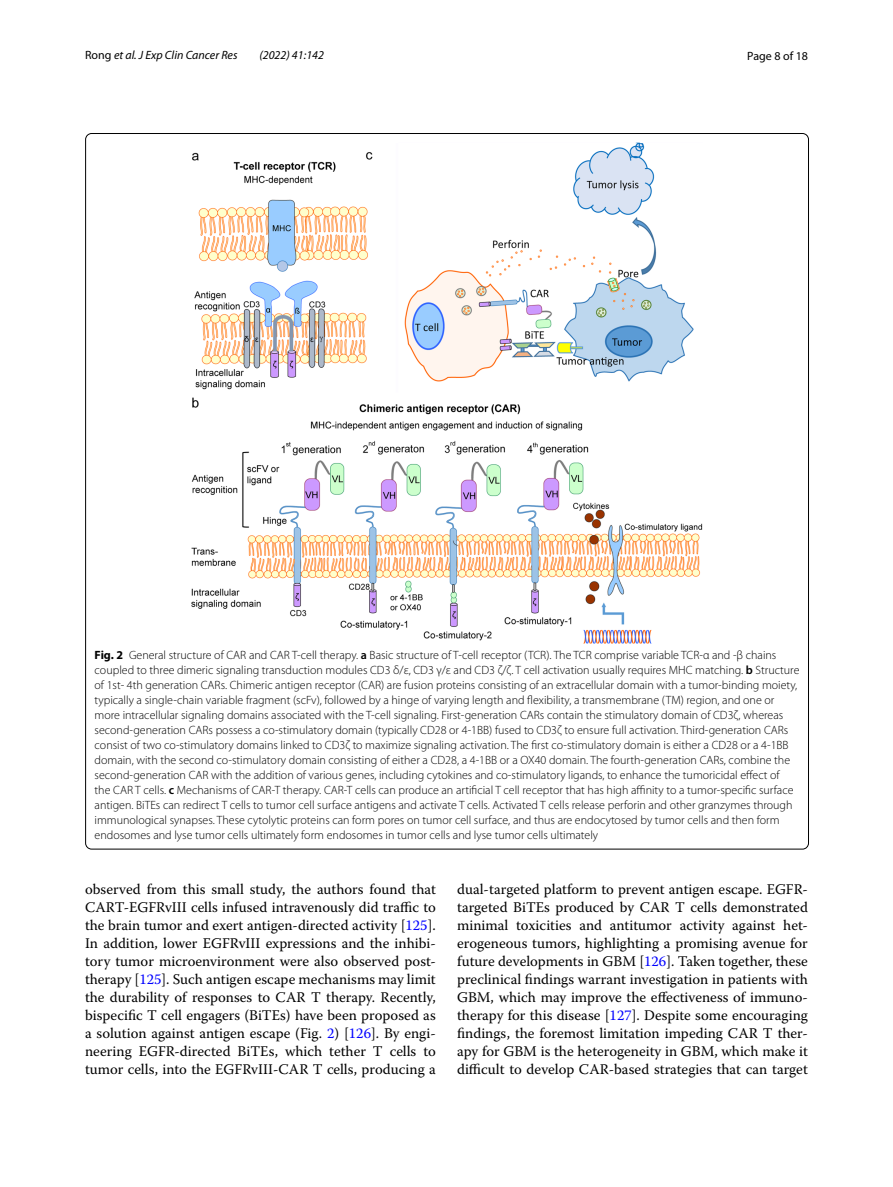
<style>
.page{position:relative;width:893px;height:1187px;background:#fff}
.page>*{position:absolute;margin:0;border:0;box-sizing:border-box;transform-origin:0 0}
.t1{font:14.7px/18px "Warnock Pro";color:#000;text-align:justify}
.t2{font:300 12px/15px "Myriad Pro";color:#000}
.t3{font:italic 12px "Myriad Pro";color:#000}
.t4{font:12px "Myriad Pro";color:#000}
.s1{font-style:normal}
.s2{font-weight:700}
.s3{font-weight:600}
.s4{color:#00f}
</style>
<div class="page">
<img style="left:192px;top:142px;width:510px;height:501px">
<p class="t3" style="left:85px;top:48px;width:154px"><span class="s1">Rong</span> et al. J Exp Clin Cancer Res</p>
<p class="t3" style="left:259px;top:48px;width:66px">(2022) 41:142</p>
<p class="t4" style="left:747px;top:48px;width:62px">Page 8 of 18</p>
<p class="t2" style="left:95px;top:647px;width:706px"><span class="s2">Fig. 2</span> General structure of CAR and CAR T-cell therapy. <span class="s3">a</span> Basic structure of T-cell receptor (TCR). The TCR comprise variable TCR-α and -β chains coupled to three dimeric signaling transduction modules CD3 δ/ε, CD3 γ/ε and CD3 ζ/ζ. T cell activation usually requires MHC matching. <span class="s3">b</span> Structure of 1st- 4th generation CARs. Chimeric antigen receptor (CAR) are fusion proteins consisting of an extracellular domain with a tumor-binding moiety, typically a single-chain variable fragment (scFv), followed by a hinge of varying length and flexibility, a transmembrane (TM) region, and one or more intracellular signaling domains associated with the T-cell signaling. First-generation CARs contain the stimulatory domain of CD3ζ, whereas second-generation CARs possess a co-stimulatory domain (typically CD28 or 4-1BB) fused to CD3ζ to ensure full activation. Third-generation CARs consist of two co-stimulatory domains linked to CD3ζ to maximize signaling activation. The first co-stimulatory domain is either a CD28 or a 4-1BB domain, with the second co-stimulatory domain consisting of either a CD28, a 4-1BB or a OX40 domain. The fourth-generation CARs, combine the second-generation CAR with the addition of various genes, including cytokines and co-stimulatory ligands, to enhance the tumoricidal effect of<br>the CAR T cells. <span class="s3">c</span> Mechanisms of CAR-T therapy. CAR-T cells can produce an artificial T cell receptor that has high affinity to a tumor-specific surface antigen. BiTEs can redirect T cells to tumor cell surface antigens and activate T cells. Activated T cells release perforin and other granzymes through immunological synapses. These cytolytic proteins can form pores on tumor cell surface, and thus are endocytosed by tumor cells and then form endosomes and lyse tumor cells ultimately form endosomes in tumor cells and lyse tumor cells ultimately</p>
<p class="t1" style="left:85px;top:879px;width:352px">observed from this small study, the authors found that CART-EGFRvIII cells infused intravenously did traffic to the brain tumor and exert antigen-directed activity [<span class="s4">125</span>].<br>In addition, lower EGFRvIII expressions and the inhibi&shy;tory tumor microenvironment were also observed post&shy;therapy [<span class="s4">125</span>]. Such antigen escape mechanisms may limit the durability of responses to CAR T therapy. Recently, bispecific T cell engagers (BiTEs) have been proposed as a solution against antigen escape (Fig. <span class="s4">2</span>) [<span class="s4">126</span>]. By engi&shy;neering EGFR-directed BiTEs, which tether T cells to tumor cells, into the EGFRvIII-CAR T cells, producing a</p>
<p class="t1" style="left:457px;top:879px;width:352px">dual-targeted platform to prevent antigen escape. EGFR&shy;targeted BiTEs produced by CAR T cells demonstrated minimal toxicities and antitumor activity against het&shy;erogeneous tumors, highlighting a promising avenue for future developments in GBM [<span class="s4">126</span>]. Taken together, these preclinical findings warrant investigation in patients with GBM, which may improve the effectiveness of immuno&shy;therapy for this disease [<span class="s4">127</span>]. Despite some encouraging findings, the foremost limitation impeding CAR T ther&shy;apy for GBM is the heterogeneity in GBM, which make it difficult to develop CAR-based strategies that can target</p>
</div>
